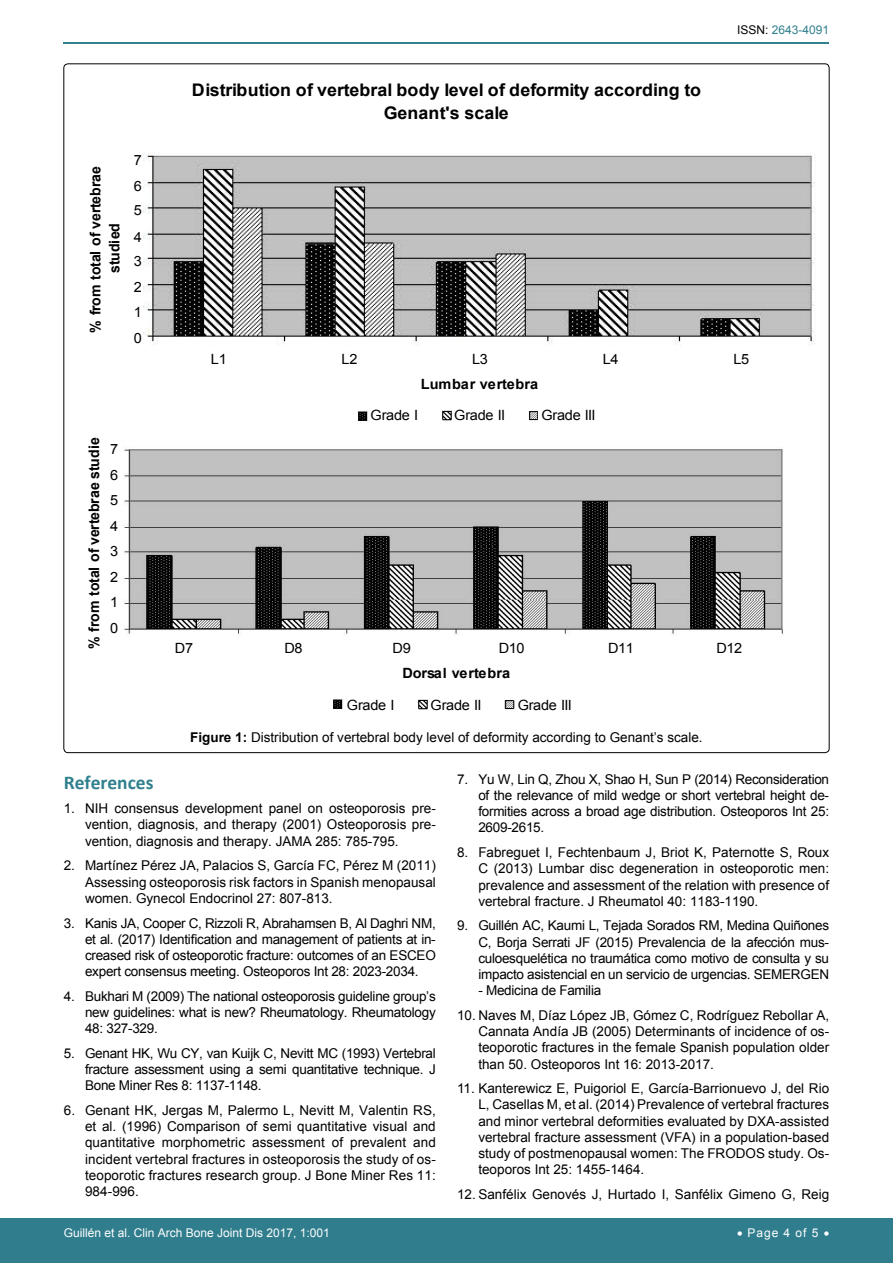
<style>
.page{position:relative;width:893px;height:1263px;background:#fff}
.page>*{position:absolute;margin:0;border:0;box-sizing:border-box;transform-origin:0 0}
.t1{font:700 19.5px "Calibri";color:#30808d}
.t2{font:700 17.4px/22.8px "Arial";letter-spacing:.005em;color:#010101;text-align:center}
.t3{font:700 14.55px/19px "Arial";letter-spacing:-.015em;color:#010101;text-align:center}
.t4{font:14.1px "Arial";letter-spacing:-.015em;color:#010101}
.t5{font:700 14.1px "Arial";letter-spacing:.005em;color:#010101}
.t6{font:13.5px/16.2px "Arial";color:#000;text-align:justify}
.t7{font:13.5px "Arial";letter-spacing:-.02em;color:#000}
.t8{font:12px "Arial";color:#fff}
.t9{font:12px "Arial";color:#30808d}
.s1{color:#000}
.s2{font-weight:700}
</style>
<div class="page">
<hr style="left:64px;top:43px;width:765px;height:1px;background:#30808d">
<div style="left:0;top:1218px;width:893px;height:45px;background:#307d8d"></div>
<img style="left:144px;top:154px;width:671px;height:190px">
<svg style="left:358px;top:411px;width:10px;height:10px"></svg>
<svg style="left:442px;top:411px;width:9px;height:9px"></svg>
<svg style="left:528px;top:411px;width:10px;height:9px"></svg>
<svg style="left:333px;top:699px;width:10px;height:10px"></svg>
<svg style="left:418px;top:699px;width:10px;height:10px"></svg>
<svg style="left:505px;top:700px;width:10px;height:9px"></svg>
<img style="left:123px;top:449px;width:660px;height:186px">
<p class="t3" style="left:86px;top:333px;width:168px;rotate:-90deg">% from total of vertebrae studied</p>
<p class="t4" style="left:134px;top:150px;width:10px">7</p>
<p class="t4" style="left:134px;top:176px;width:10px">6</p>
<p class="t4" style="left:134px;top:201px;width:10px">5</p>
<p class="t4" style="left:134px;top:227px;width:10px">4</p>
<p class="t4" style="left:134px;top:252px;width:10px">3</p>
<p class="t4" style="left:134px;top:278px;width:10px">2</p>
<p class="t4" style="left:134px;top:303px;width:10px">1</p>
<p class="t4" style="left:134px;top:329px;width:10px">0</p>
<p class="t3" style="left:85px;top:649px;width:222px;rotate:-90deg">% from total of vertebrae studied</p>
<p class="t4" style="left:110px;top:439px;width:10px">7</p>
<p class="t4" style="left:110px;top:465px;width:10px">6</p>
<p class="t4" style="left:110px;top:490px;width:10px">5</p>
<p class="t4" style="left:110px;top:516px;width:10px">4</p>
<p class="t4" style="left:110px;top:541px;width:10px">3</p>
<p class="t4" style="left:110px;top:567px;width:10px">2</p>
<p class="t4" style="left:110px;top:592px;width:10px">1</p>
<p class="t4" style="left:110px;top:618px;width:10px">0</p>
<p class="t2" style="left:192px;top:79px;width:510px">Distribution of vertebral body level of deformity according to<br>Genant's scale</p>
<p class="t9" style="left:737px;top:22px;width:94px"><span class="s1">ISSN:</span> 2643-4091</p>
<p class="t4" style="left:211px;top:350px;width:17px">L1</p>
<p class="t4" style="left:342px;top:350px;width:17px">L2</p>
<p class="t4" style="left:472px;top:350px;width:17px">L3</p>
<p class="t4" style="left:603px;top:350px;width:17px">L4</p>
<p class="t4" style="left:733px;top:350px;width:17px">L5</p>
<p class="t5" style="left:421px;top:375px;width:119px">Lumbar vertebra</p>
<p class="t4" style="left:371px;top:406px;width:49px">Grade I</p>
<p class="t4" style="left:454px;top:406px;width:52px">Grade II</p>
<p class="t4" style="left:541px;top:406px;width:56px">Grade III</p>
<p class="t4" style="left:175px;top:639px;width:20px">D7</p>
<p class="t4" style="left:284px;top:639px;width:20px">D8</p>
<p class="t4" style="left:393px;top:639px;width:20px">D9</p>
<p class="t4" style="left:499px;top:639px;width:27px">D10</p>
<p class="t4" style="left:608px;top:639px;width:27px">D11</p>
<p class="t4" style="left:716px;top:639px;width:27px">D12</p>
<p class="t5" style="left:403px;top:664px;width:109px">Dorsal vertebra</p>
<p class="t4" style="left:347px;top:695px;width:49px">Grade I</p>
<p class="t4" style="left:431px;top:695px;width:52px">Grade II</p>
<p class="t4" style="left:518px;top:695px;width:56px">Grade III</p>
<p class="t6" style="left:190px;top:729px;width:514px"><span class="s2">Figure 1:</span> Distribution of vertebral body level of deformity according to Genant’s scale.</p>
<h1 class="t1" style="left:64px;top:770px;width:91px">References</h1>
<p class="t6" style="left:85px;top:800px;width:352px;text-indent:-21px">1. NIH consensus development panel on osteoporosis pre&shy;vention, diagnosis, and therapy (2001) Osteoporosis pre&shy;vention, diagnosis and therapy. JAMA 285: 785-795.</p>
<p class="t6" style="left:85px;top:858px;width:352px;text-indent:-21px">2. Martínez Pérez JA, Palacios S, García FC, Pérez M (2011)<br>Assessing osteoporosis risk factors in Spanish menopausal women. Gynecol Endocrinol 27: 807-813.</p>
<p class="t6" style="left:85px;top:915px;width:352px;text-indent:-21px">3. Kanis JA, Cooper C, Rizzoli R, Abrahamsen B, Al Daghri NM, et al. (2017) Identification and management of patients at in&shy;creased risk of osteoporotic fracture: outcomes of an ESCEO expert consensus meeting. Osteoporos Int 28: 2023-2034.</p>
<p class="t6" style="left:85px;top:988px;width:352px;text-indent:-21px">4. Bukhari M (2009) The national osteoporosis guideline group’s new guidelines: what is new? Rheumatology. Rheumatology 48: 327-329.</p>
<p class="t6" style="left:85px;top:1045px;width:352px;text-indent:-21px">5. Genant HK, Wu CY, van Kuijk C, Nevitt MC (1993) Vertebral fracture assessment using a semi quantitative technique. J Bone Miner Res 8: 1137-1148.</p>
<p class="t6" style="left:85px;top:1102px;width:352px;text-indent:-21px">6. Genant HK, Jergas M, Palermo L, Nevitt M, Valentin RS, et al. (1996) Comparison of semi quantitative visual and quantitative morphometric assessment of prevalent and incident vertebral fractures in osteoporosis the study of os&shy;teoporotic fractures research group. J Bone Miner Res 11:<br>984-996.</p>
<p class="t6" style="left:478px;top:771px;width:352px;text-indent:-21px">7. Yu W, Lin Q, Zhou X, Shao H, Sun P (2014) Reconsideration of the relevance of mild wedge or short vertebral height de&shy;formities across a broad age distribution. Osteoporos Int 25:<br>2609-2615.</p>
<p class="t6" style="left:478px;top:844px;width:352px;text-indent:-21px">8. Fabreguet I, Fechtenbaum J, Briot K, Paternotte S, Roux C (2013) Lumbar disc degeneration in osteoporotic men: prevalence and assessment of the relation with presence of vertebral fracture. J Rheumatol 40: 1183-1190.</p>
<p class="t6" style="left:478px;top:918px;width:352px;text-indent:-21px">9. Guillén AC, Kaumi L, Tejada Sorados RM, Medina Quiñones C, Borja Serrati JF (2015) Prevalencia de la afección mus&shy;culoesquelética no traumática como motivo de consulta y su impacto asistencial en un servicio de urgencias. SEMERGEN</p>
<p class="t7" style="left:478px;top:982px;width:124px">- Medicina de Familia</p>
<p class="t6" style="left:478px;top:1007px;width:352px;text-indent:-21px">10. Naves M, Díaz López JB, Gómez C, Rodríguez Rebollar A, Cannata Andía JB (2005) Determinants of incidence of os&shy;teoporotic fractures in the female Spanish population older than 50. Osteoporos Int 16: 2013-2017.</p>
<p class="t6" style="left:478px;top:1080px;width:352px;text-indent:-21px">11. Kanterewicz E, Puigoriol E, García-Barrionuevo J, del Rio L, Casellas M, et al. (2014) Prevalence of vertebral fractures and minor vertebral deformities evaluated by DXA-assisted vertebral fracture assessment (VFA) in a population-based study of postmenopausal women: The FRODOS study. Os&shy;teoporos Int 25: 1455-1464.</p>
<p class="t6" style="left:457px;top:1186px;width:374px">12. Sanfélix Genovés J, Hurtado I, Sanfélix Gimeno G, Reig</p>
<p class="t8" style="left:64px;top:1225px;width:268px">Guillén et al. Clin Arch Bone Joint Dis 2017, 1:001</p>
<p class="t8" style="left:737px;top:1225px;width:94px">• Page 4 of 5 •</p>
</div>
